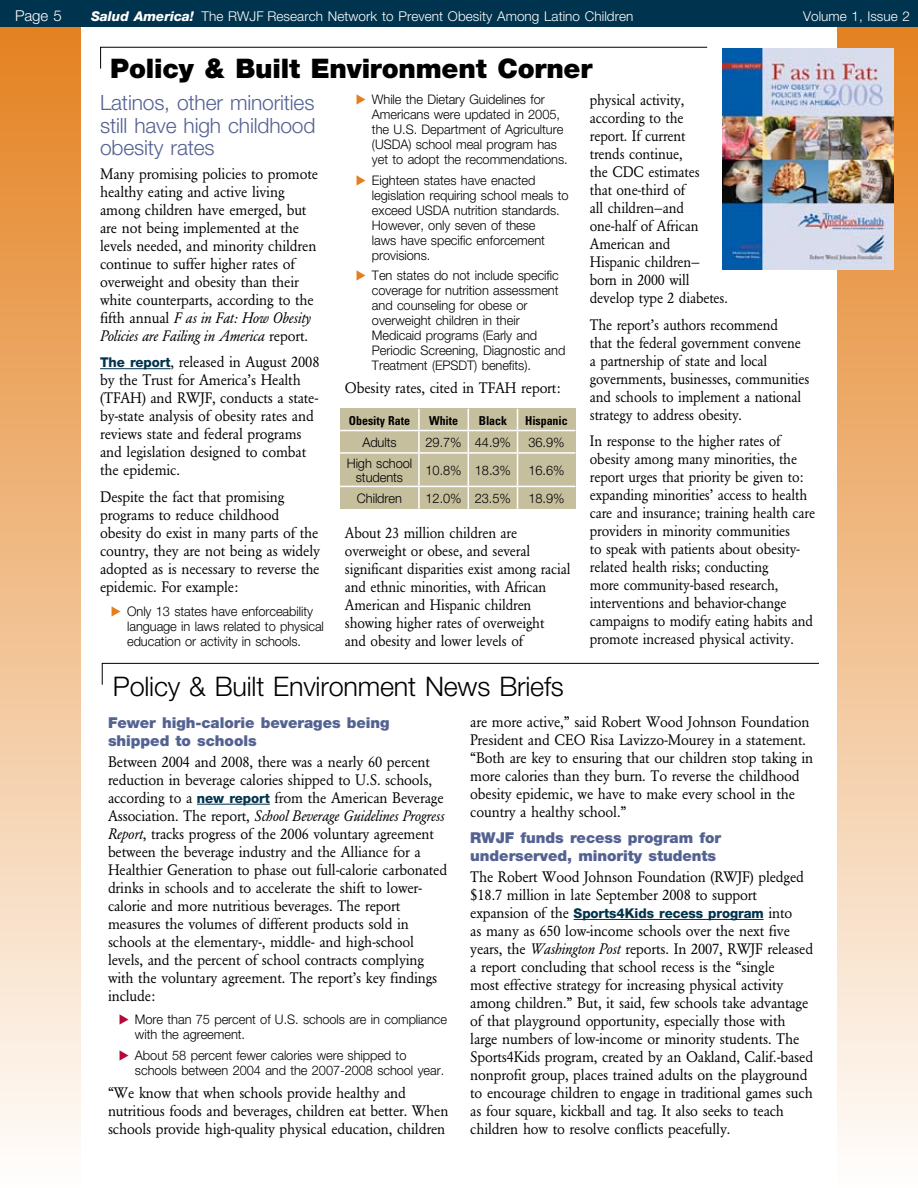
<style>
.page{position:relative;width:918px;height:1188px;background:#fff}
.page>*{position:absolute;margin:0;border:0;box-sizing:border-box;transform-origin:0 0}
.t1{font:300 27px "Helvetica Neue";letter-spacing:-.01em;color:#000}
.t2{font:900 27px "Helvetica Neue";letter-spacing:-.01em;color:#000}
.t3{font:300 21px/22.5px "Helvetica Neue";letter-spacing:-.01em;color:#546292;text-align:justify}
.t4{font:15px/18px "Garamond BE";letter-spacing:-.01em;color:#000;scale:.96 1}
.t5{font:15px/18px "Garamond BE";letter-spacing:-.01em;color:#000;scale:.93 1}
.t6{font:900 15px/18px "Helvetica Neue";letter-spacing:-.005em;color:#546292}
.t7{font:300 15px "Helvetica Neue";color:#fff}
.t8{font:300 13.5px "Helvetica Neue";letter-spacing:.005em;color:#fff}
.t9{font:800 13.5px "Helvetica Neue";letter-spacing:-.005em;color:#00334d}
.t10{font:300 13.2px/15px "Helvetica Neue";letter-spacing:-.005em;color:#000}
.t11{font:700 condensed 12.3px "Univers";letter-spacing:-.005em;color:#000}
.s1{font-weight:800;font-style:italic}
.s2{font-style:italic}
.s3{font-family:"Helvetica Neue";font-weight:800;font-size:13.5px;color:#00334d}
.s4{font-family:"European Pi Three";font-weight:400;color:#e37f1c}
.s5{font-family:"European Pi Three";font-weight:400;color:#b30838}
.s6{font-family:"Garamond BE";font-weight:400;font-size:15px;color:#000}
</style>
<div class="page">
<div style="left:0;top:0;width:81px;height:1188px;background:linear-gradient(to bottom,#e37f1c,#fffefd)"></div>
<div style="left:837px;top:0;width:81px;height:1188px;background:linear-gradient(to bottom,#e18123,#fffdfb)"></div>
<div style="left:0;top:0;width:918px;height:27px;background:#00334d"></div>
<hr style="left:197px;top:804px;width:73px;height:1px;background:#00334d">
<hr style="left:574px;top:919px;width:190px;height:1px;background:#00334d">
<hr style="left:100px;top:368px;width:71px;height:1px;background:#00334d">
<svg style="left:101px;top:663px;width:718px;height:22px"></svg>
<svg style="left:100px;top:46px;width:608px;height:23px"></svg>
<svg style="left:340px;top:409px;width:235px;height:100px;background:#c8c1a2"></svg>
<img style="left:722px;top:48px;width:171px;height:221px">
<p class="t7" style="left:15px;top:6px;width:48px">Page 5</p>
<p class="t8" style="left:91px;top:8px;width:544px"><span class="s1">Salud America!</span> The RWJF Research Network to Prevent Obesity Among Latino Children</p>
<p class="t8" style="left:803px;top:8px;width:108px">Volume 1, Issue 2</p>
<h1 class="t2" style="left:110px;top:52px;width:484px">Policy &amp; Built Environment Corner</h1>
<h2 class="t3" style="left:100px;top:91px;width:217px">Latinos, other minorities still have high childhood obesity rates</h2>
<p class="t4" style="left:100px;top:165px;width:228px">Many promising policies to promote healthy eating and active living among children have emerged, but are not being implemented at the levels needed, and minority children continue to suffer higher rates of overweight and obesity than their white counterparts, according to the fifth annual <span class="s2">F as in Fat: How Obesity Policies are Failing in America</span> report.</p>
<p class="t4" style="left:100px;top:353px;width:230px"><span class="s3">The report</span>, released in August 2008 by the Trust for America’s Health (TFAH) and RWJF, conducts a state&shy;by-state analysis of obesity rates and reviews state and federal programs and legislation designed to combat the epidemic.</p>
<p class="t4" style="left:100px;top:488px;width:231px">Despite the fact that promising programs to reduce childhood obesity do exist in many parts of the country, they are not being as widely adopted as is necessary to reverse the epidemic. For example:</p>
<p class="t10" style="left:127px;top:603px;width:198px;text-indent:-16px"><span class="s4">E</span> Only 13 states have enforceability language in laws related to physical education or activity in schools.</p>
<p class="t10" style="left:372px;top:92px;width:197px;text-indent:-16px"><span class="s4">E</span> While the Dietary Guidelines for Americans were updated in 2005, the U.S. Department of Agriculture (USDA) school meal program has yet to adopt the recommendations.</p>
<p class="t10" style="left:372px;top:172px;width:198px;text-indent:-16px"><span class="s4">E</span> Eighteen states have enacted legislation requiring school meals to exceed USDA nutrition standards.<br>However, only seven of these<br>laws have specific enforcement provisions.</p>
<p class="t10" style="left:372px;top:267px;width:195px;text-indent:-16px"><span class="s4">E</span> Ten states do not include specific coverage for nutrition assessment and counseling for obese or overweight children in their<br>Medicaid programs (Early and<br>Periodic Screening, Diagnostic and<br>Treatment (EPSDT) benefits).</p>
<p class="t4" style="left:345px;top:379px;width:226px">Obesity rates, cited in TFAH report:</p>
<p class="t11" style="left:349px;top:413px;width:62px">Obesity Rate</p>
<p class="t11" style="left:429px;top:413px;width:30px">White</p>
<p class="t11" style="left:479px;top:413px;width:30px">Black</p>
<p class="t11" style="left:525px;top:413px;width:44px">Hispanic</p>
<p class="t10" style="left:362px;top:434px;width:36px">Adults</p>
<p class="t10" style="left:426px;top:434px;width:87px">29.7% 44.9%</p>
<p class="t10" style="left:528px;top:434px;width:38px">36.9%</p>
<p class="t10" style="left:347px;top:455px;width:67px;line-height:14.4px;text-align:center">High school students</p>
<p class="t10" style="left:426px;top:462px;width:87px">10.8% 18.3%</p>
<p class="t10" style="left:528px;top:462px;width:38px">16.6%</p>
<p class="t10" style="left:357px;top:490px;width:47px">Children</p>
<p class="t10" style="left:426px;top:490px;width:87px">12.0% 23.5%</p>
<p class="t10" style="left:528px;top:490px;width:38px">18.9%</p>
<p class="t5" style="left:345px;top:524px;width:244px">About 23 million children are overweight or obese, and several significant disparities exist among racial and ethnic minorities, with African American and Hispanic children showing higher rates of overweight<br>and obesity and lower levels of</p>
<h1 class="t1" style="left:113px;top:670px;width:452px">Policy &amp; Built Environment News Briefs</h1>
<p class="t5" style="left:590px;top:91px;width:150px">physical activity, according to the<br>report. If current<br>trends continue,<br>the CDC estimates<br>that one-third of<br>all children—and one-half of African<br>American and<br>Hispanic children— born in 2000 will develop type 2 diabetes.</p>
<p class="t5" style="left:590px;top:316px;width:238px">The report’s authors recommend<br>that the federal government convene a partnership of state and local governments, businesses, communities and schools to implement a national strategy to address obesity.</p>
<p class="t5" style="left:590px;top:432px;width:244px">In response to the higher rates of obesity among many minorities, the report urges that priority be given to: expanding minorities’ access to health care and insurance; training health care providers in minority communities<br>to speak with patients about obesity&shy;related health risks; conducting<br>more community-based research, interventions and behavior-change campaigns to modify eating habits and promote increased physical activity.</p>
<p class="t6" style="left:108px;top:713px;width:283px">Fewer high-calorie beverages being shipped to schools</p>
<p class="t4" style="left:108px;top:753px;width:355px">Between 2004 and 2008, there was a nearly 60 percent reduction in beverage calories shipped to U.S. schools, according to a <span class="s3">new report</span> from the American Beverage Association. The report, <span class="s2">School Beverage Guidelines Progress Report</span>, tracks progress of the 2006 voluntary agreement between the beverage industry and the Alliance for a Healthier Generation to phase out full-calorie carbonated drinks in schools and to accelerate the shift to lower&shy;calorie and more nutritious beverages. The report measures the volumes of different products sold in schools at the elementary-, middle- and high-school levels, and the percent of school contracts complying with the voluntary agreement. The report’s key findings include:</p>
<p class="t10" style="left:135px;top:1012px;width:314px;text-indent:-16px"><span class="s5">E</span> More than 75 percent of U.S. schools are in compliance with the agreement.</p>
<p class="t10" style="left:135px;top:1047px;width:311px;text-indent:-16px"><span class="s5">E</span> About 58 percent fewer calories were shipped to schools between 2004 and the 2007-2008 school year.</p>
<p class="t4" style="left:108px;top:1084px;width:356px">“We know that when schools provide healthy and nutritious foods and beverages, children eat better. When schools provide high-quality physical education, children</p>
<p class="t4" style="left:470px;top:713px;width:359px">are more active,” said Robert Wood Johnson Foundation President and CEO Risa Lavizzo-Mourey in a statement. “Both are key to ensuring that our children stop taking in more calories than they burn. To reverse the childhood obesity epidemic, we have to make every school in the country a healthy school.”</p>
<p class="t6" style="left:470px;top:828px;width:252px">RWJF funds recess program for underserved, minority students</p>
<p class="t4" style="left:470px;top:868px;width:349px">The Robert Wood Johnson Foundation (RWJF) pledged $18.7 million in late September 2008 to support</p>
<p class="t9" style="left:470px;top:905px;width:324px"><span class="s6">expansion of the</span> Sports4Kids recess program <span class="s6">into</span></p>
<p class="t4" style="left:470px;top:922px;width:359px">as many as 650 low-income schools over the next five years, the <span class="s2">Washington Post</span> reports. In 2007, RWJF released a report concluding that school recess is the “single<br>most effective strategy for increasing physical activity among children.” But, it said, few schools take advantage of that playground opportunity, especially those with large numbers of low-income or minority students. The Sports4Kids program, created by an Oakland, Calif.-based nonprofit group, places trained adults on the playground to encourage children to engage in traditional games such as four square, kickball and tag. It also seeks to teach children how to resolve conflicts peacefully.</p>
</div>
